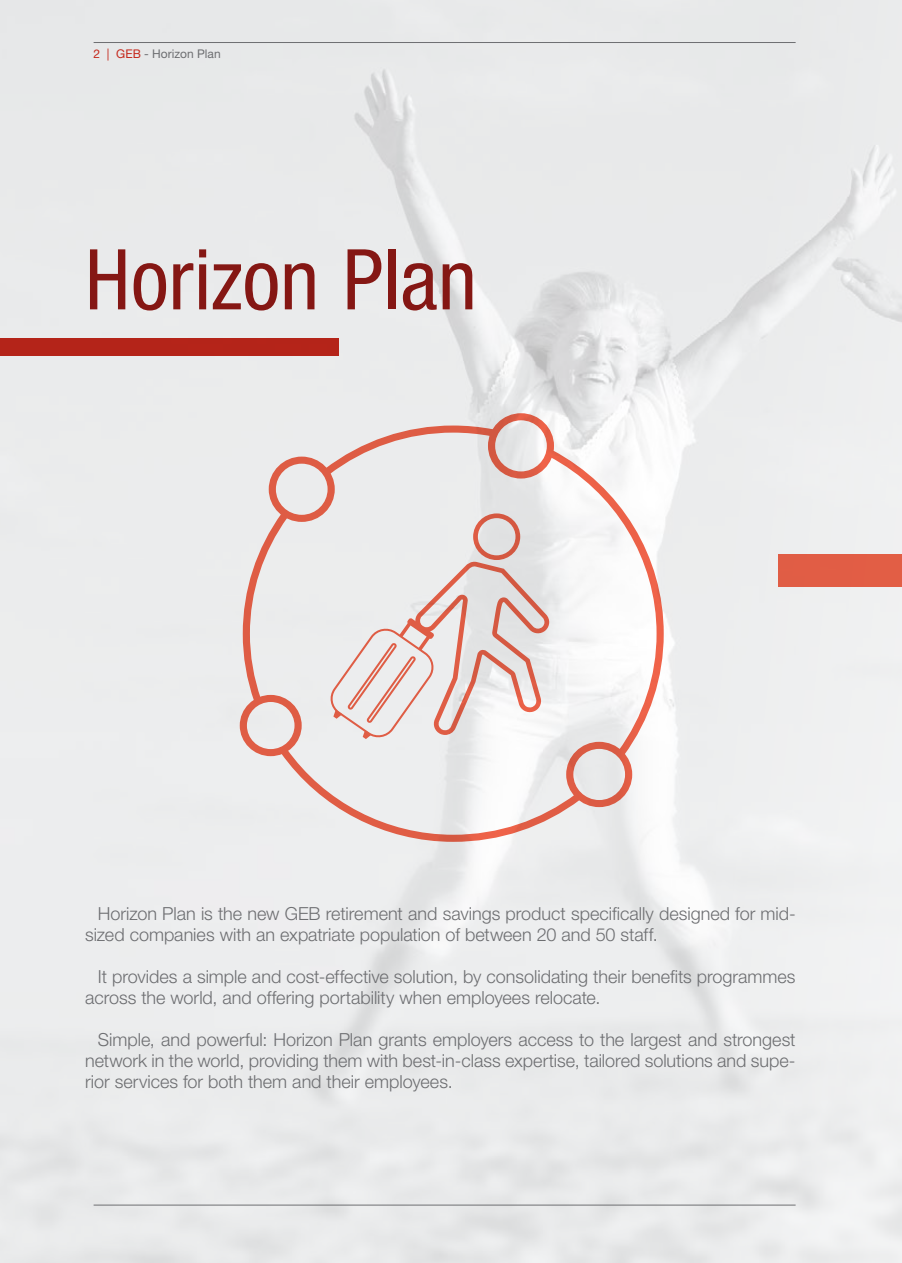
<style>
.page{position:relative;width:902px;height:1263px;background:#fff}
.page>*{position:absolute;margin:0;border:0;box-sizing:border-box;transform-origin:0 0}
.t1{font:condensed 84px "Helvetica Neue LT Std";color:#851714}
.t2{font:300 18px/21px "Helvetica Neue LT Std";color:#6d6e71}
.t3{font:12px "Helvetica Neue LT Std";color:#6d6e71}
.s1{color:#c5281c}
</style>
<div class="page">
<div style="left:0;top:0;width:901px;height:1263px;background:#ebecec"></div>
<svg style="left:240px;top:413px;width:423px;height:429px"></svg>
<div style="left:0;top:339px;width:339px;height:17px;background:#b42419"></div>
<svg style="left:901px;top:273px;width:1px;height:17px"></svg>
<div style="left:778px;top:554px;width:123px;height:33px;background:#e15d45"></div>
<hr style="left:94px;top:42px;width:701px;height:1px;background:#6d6e71">
<hr style="left:94px;top:1205px;width:701px;height:1px;background:#6d6e71">
<p class="t3" style="left:94px;top:46px;width:129px"><span class="s1">2 | GEB</span> - Horizon Plan</p>
<h1 class="t1" style="left:85px;top:231px;width:393px">Horizon Plan</h1>
<p class="t2" style="left:85px;top:902px;width:712px;text-indent:13px">Horizon Plan is the new GEB retirement and savings product specifically designed for mid&shy;sized companies with an expatriate population of between 20 and 50 staff.</p>
<p class="t2" style="left:85px;top:965px;width:712px;text-indent:13px">It provides a simple and cost-effective solution, by consolidating their benefits programmes across the world, and offering portability when employees relocate.</p>
<p class="t2" style="left:85px;top:1028px;width:712px;text-align:justify;text-indent:13px">Simple, and powerful: Horizon Plan grants employers access to the largest and strongest network in the world, providing them with best-in-class expertise, tailored solutions and supe&shy;rior services for both them and their employees.</p>
</div>
